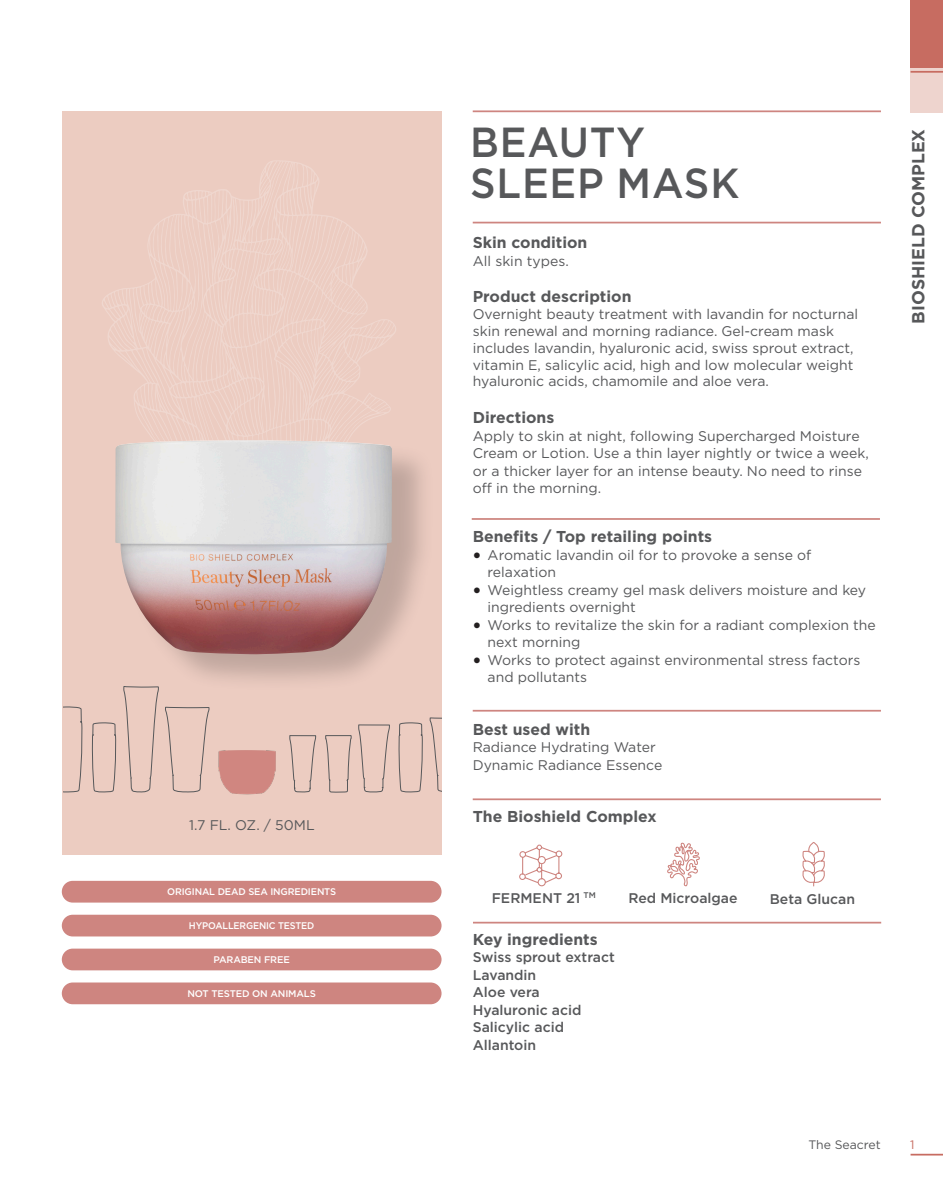
<style>
.page{position:relative;width:943px;height:1191px;background:#fff}
.page>*{position:absolute;margin:0;border:0;box-sizing:border-box;transform-origin:0 0}
.t1{font:500 42px/41.1px "Gotham Pro";letter-spacing:.02em;color:#57585a;scale:.95 1}
.t2{font:700 17.5px "Gotham Pro";color:#57585a}
.t3{font:700 15.75px "Gotham Pro";color:#57585a}
.t4{font:14px/17.5px "Gotham Pro";color:#57585a}
.t5{font:500 14px/17.5px "Gotham Pro";color:#57585a}
.t6{font:12.25px "Gotham Pro";color:#57585a}
.t7{font:12.25px "Gotham Pro";color:#c76c61}
.t8{font:500 9.62px "Gotham Pro";letter-spacing:-.015em;color:#fff}
.t9{font:500 9.62px "Gotham Pro";letter-spacing:-.015em;color:#fff;scale:.95 1}
.s1{font-family:"Adobe Hebrew";font-size:21px;color:#231f20}
</style>
<div class="page">
<div style="left:62px;top:111px;width:379px;height:743px;background:#ecccc1"></div>
<div style="left:62px;top:881px;width:379px;height:21px;background:#ce8580;border-radius:11px"></div>
<div style="left:62px;top:982px;width:379px;height:22px;background:#ce8580;border-radius:11px"></div>
<div style="left:62px;top:914px;width:379px;height:22px;background:#ce8580;border-radius:11px"></div>
<div style="left:62px;top:948px;width:379px;height:22px;background:#ce8580;border-radius:11px"></div>
<div style="left:910px;top:34px;width:33px;height:79px;background:#eed4ce"></div>
<hr style="left:910px;top:71px;width:33px;height:2px;background:#c76c61">
<div style="left:910px;top:0;width:33px;height:68px;background:#c76c61"></div>
<hr style="left:910px;top:1153px;width:33px;height:2px;background:#c76c61">
<svg style="left:165px;top:706px;width:45px;height:86px"></svg>
<svg style="left:429px;top:717px;width:12px;height:75px"></svg>
<svg style="left:123px;top:692px;width:36px;height:100px"></svg>
<svg style="left:63px;top:706px;width:20px;height:86px"></svg>
<svg style="left:92px;top:722px;width:24px;height:70px"></svg>
<svg style="left:398px;top:722px;width:25px;height:70px"></svg>
<svg style="left:358px;top:724px;width:32px;height:68px"></svg>
<svg style="left:289px;top:735px;width:27px;height:57px"></svg>
<svg style="left:325px;top:735px;width:27px;height:58px"></svg>
<hr style="left:472px;top:110px;width:409px;height:2px;background:#ce8580">
<hr style="left:472px;top:222px;width:409px;height:1px;background:#ce8580">
<hr style="left:472px;top:518px;width:408px;height:2px;background:#ce8580">
<hr style="left:472px;top:798px;width:409px;height:2px;background:#ce8580">
<hr style="left:472px;top:710px;width:409px;height:1px;background:#ce8580">
<hr style="left:473px;top:921px;width:408px;height:2px;background:#ce8580">
<svg style="left:102px;top:161px;width:294px;height:279px"></svg>
<div style="left:120px;top:441px;width:315px;height:251px;background:#231f20;opacity:.22"></div>
<img style="left:115px;top:440px;width:277px;height:214px">
<svg style="left:667px;top:842px;width:33px;height:45px"></svg>
<svg style="left:519px;top:844px;width:44px;height:43px"></svg>
<svg style="left:802px;top:842px;width:23px;height:45px"></svg>
<img style="left:206px;top:733px;width:70px;height:62px">
<p class="t4" style="left:189px;top:816px;width:127px">1.7 FL. OZ. / 50ML</p>
<p class="t8" style="left:167px;top:886px;width:170px">ORIGINAL DEAD SEA INGREDIENTS</p>
<p class="t9" style="left:189px;top:920px;width:133px">HYPOALLERGENIC TESTED</p>
<p class="t8" style="left:213px;top:954px;width:78px">PARABEN FREE</p>
<p class="t8" style="left:187px;top:988px;width:130px">NOT TESTED ON ANIMALS</p>
<p class="t1" style="left:470px;top:121px;width:285px">BEAUTY<br>SLEEP MASK</p>
<p class="t3" style="left:472px;top:233px;width:116px">Skin condition</p>
<p class="t4" style="left:472px;top:252px;width:97px">All skin types.</p>
<p class="t3" style="left:472px;top:288px;width:160px">Product description</p>
<p class="t4" style="left:472px;top:306px;width:387px;line-height:16.8px">Overnight beauty treatment with lavandin for nocturnal skin renewal and morning radiance. Gel-cream mask includes lavandin, hyaluronic acid, swiss sprout extract, vitamin E, salicylic acid, high and low molecular weight hyaluronic acids, chamomile and aloe vera.</p>
<p class="t3" style="left:472px;top:408px;width:83px">Directions</p>
<p class="t4" style="left:472px;top:427px;width:398px">Apply to skin at night, following Supercharged Moisture<br>Cream or Lotion. Use a thin layer nightly or twice a week,</p>
<p class="t4" style="left:472px;top:462px;width:391px">or a thicker layer for an intense beauty. No need to rinse off in the morning.</p>
<p class="t3" style="left:472px;top:527px;width:241px">Benefits / Top retailing points</p>
<p class="t4" style="left:487px;top:546px;width:325px;text-indent:-15px"><span class="s1">•</span> Aromatic lavandin oil for to provoke a sense of relaxation</p>
<p class="t4" style="left:487px;top:581px;width:380px;text-indent:-15px"><span class="s1">•</span> Weightless creamy gel mask delivers moisture and key ingredients overnight</p>
<p class="t4" style="left:487px;top:616px;width:390px;text-indent:-15px"><span class="s1">•</span> Works to revitalize the skin for a radiant complexion the next morning</p>
<p class="t4" style="left:487px;top:651px;width:374px;text-indent:-15px"><span class="s1">•</span> Works to protect against environmental stress factors and pollutants</p>
<p class="t3" style="left:472px;top:720px;width:119px">Best used with</p>
<p class="t4" style="left:472px;top:738px;width:184px">Radiance Hydrating Water</p>
<p class="t4" style="left:472px;top:756px;width:191px">Dynamic Radiance Essence</p>
<p class="t3" style="left:472px;top:807px;width:185px">The Bioshield Complex</p>
<p class="t5" style="left:492px;top:889px;width:106px">FERMENT 21 <sup>TM</sup></p>
<p class="t5" style="left:628px;top:889px;width:111px">Red Microalgae</p>
<p class="t5" style="left:769px;top:890px;width:87px">Beta Glucan</p>
<p class="t3" style="left:472px;top:930px;width:126px">Key ingredients</p>
<p class="t5" style="left:472px;top:948px;width:143px">Swiss sprout extract</p>
<p class="t5" style="left:472px;top:965px;width:65px">Lavandin</p>
<p class="t5" style="left:472px;top:983px;width:68px">Aloe vera</p>
<p class="t5" style="left:472px;top:1000px;width:110px">Hyaluronic acid</p>
<p class="t5" style="left:472px;top:1018px;width:93px">Salicylic acid<br>Allantoin</p>
<p class="t2" style="left:908px;top:324px;width:196px;rotate:-90deg">BIOSHIELD COMPLEX</p>
<p class="t6" style="left:808px;top:1137px;width:74px">The Seacret</p>
<p class="t7" style="left:910px;top:1137px;width:6px">1</p>
</div>
